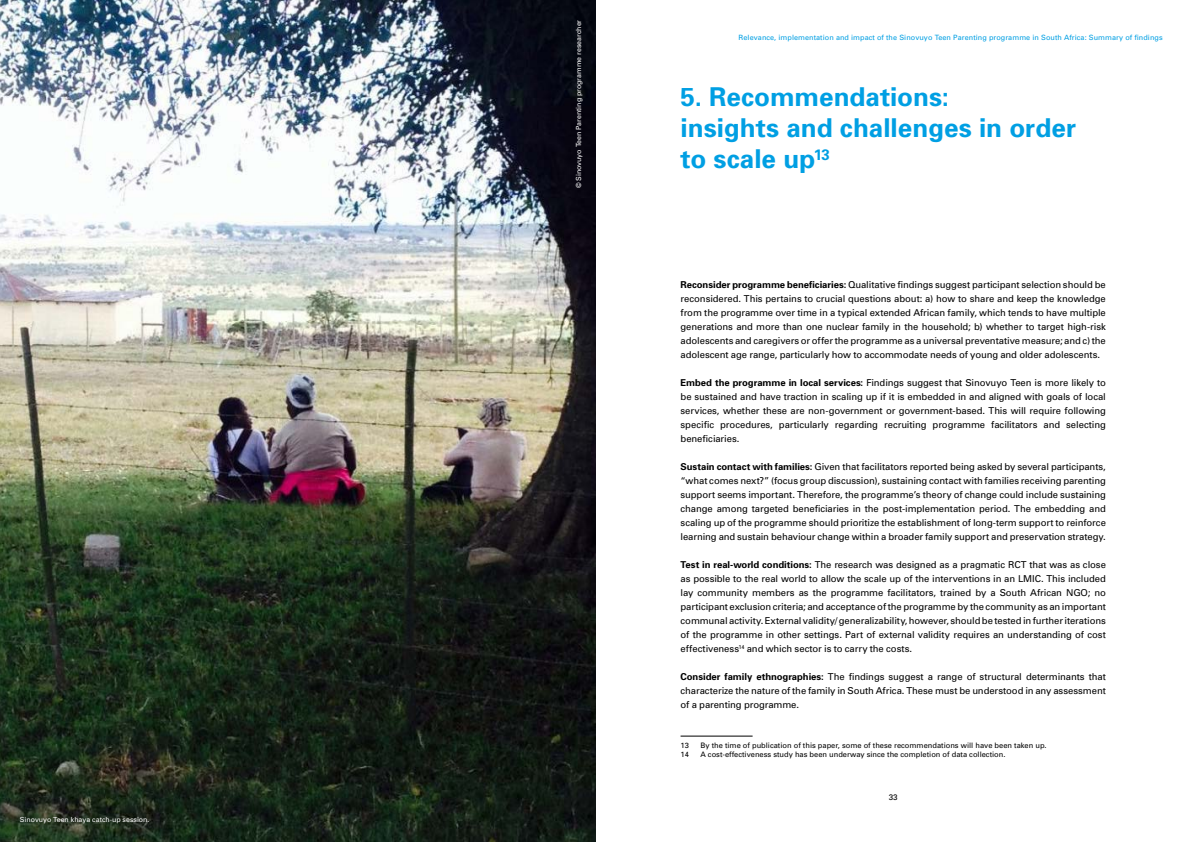
<style>
.page{position:relative;width:1191px;height:842px;background:#fff}
.page>*{position:absolute;margin:0;border:0;box-sizing:border-box;transform-origin:0 0}
.t1{font:700 26px/31.2px "Univers";color:#009fe3}
.t2{font:9.5px/14px "Univers";letter-spacing:-.01em;color:#000;text-align:justify}
.t3{font:8px "Univers";color:#000}
.t4{font:7.5px "Univers";color:#000}
.t5{font:7.2px "Univers";letter-spacing:.01em;color:#009fe3}
.t6{font:7px "Univers";color:#fff}
.s1{font-weight:700}
</style>
<div class="page">
<hr style="left:680px;top:736px;width:72px;height:1px;background:#000">
<img style="left:0;top:0;width:595px;height:842px">
<p class="t6" style="left:20px;top:815px;width:130px">Sinovuyo Teen khaya catch-up session.</p>
<p class="t6" style="left:574px;top:188px;width:170px;rotate:-90deg">© Sinovuyo Teen Parenting programme researcher</p>
<p class="t5" style="left:738px;top:33px;width:425px">Relevance, implementation and impact of the Sinovuyo Teen Parenting programme in South Africa: Summary of findings</p>
<h1 class="t1" style="left:680px;top:80px;width:397px">5. Recommendations:<br>insights and challenges in order to scale up<sup>13</sup></h1>
<p class="t2" style="left:680px;top:277px;width:427px"><span class="s1">Reconsider programme beneficiaries:</span> Qualitative findings suggest participant selection should be reconsidered. This pertains to crucial questions about: a) how to share and keep the knowledge from the programme over time in a typical extended African family, which tends to have multiple generations and more than one nuclear family in the household; b) whether to target high-risk adolescents and caregivers or offer the programme as a universal preventative measure; and c) the adolescent age range, particularly how to accommodate needs of young and older adolescents.</p>
<p class="t2" style="left:680px;top:375px;width:427px"><span class="s1">Embed the programme in local services:</span> Findings suggest that Sinovuyo Teen is more likely to be sustained and have traction in scaling up if it is embedded in and aligned with goals of local services, whether these are non-government or government-based. This will require following specific procedures, particularly regarding recruiting programme facilitators and selecting beneficiaries.</p>
<p class="t2" style="left:680px;top:459px;width:427px"><span class="s1">Sustain contact with families:</span> Given that facilitators reported being asked by several participants, “what comes next?” (focus group discussion), sustaining contact with families receiving parenting support seems important. Therefore, the programme’s theory of change could include sustaining change among targeted beneficiaries in the post-implementation period. The embedding and scaling up of the programme should prioritize the establishment of long-term support to reinforce learning and sustain behaviour change within a broader family support and preservation strategy.</p>
<p class="t2" style="left:680px;top:558px;width:427px"><span class="s1">Test in real-world conditions:</span> The research was designed as a pragmatic RCT that was as close as possible to the real world to allow the scale up of the interventions in an LMIC. This included lay community members as the programme facilitators, trained by a South African NGO; no participant exclusion criteria; and acceptance of the programme by the community as an important communal activity. External validity/ generalizability, however, should be tested in further iterations of the programme in other settings. Part of external validity requires an understanding of cost effectiveness<sup>14</sup> and which sector is to carry the costs.</p>
<p class="t2" style="left:680px;top:669px;width:427px"><span class="s1">Consider family ethnographies:</span> The findings suggest a range of structural determinants that characterize the nature of the family in South Africa. These must be understood in any assessment of a parenting programme.</p>
<p class="t4" style="left:680px;top:741px;width:10px">13</p>
<p class="t4" style="left:700px;top:741px;width:346px">By the time of publication of this paper, some of these recommendations will have been taken up.</p>
<p class="t4" style="left:680px;top:750px;width:10px">14</p>
<p class="t4" style="left:700px;top:750px;width:305px">A cost-effectiveness study has been underway since the completion of data collection.</p>
<p class="t3" style="left:888px;top:792px;width:10px">33</p>
</div>
